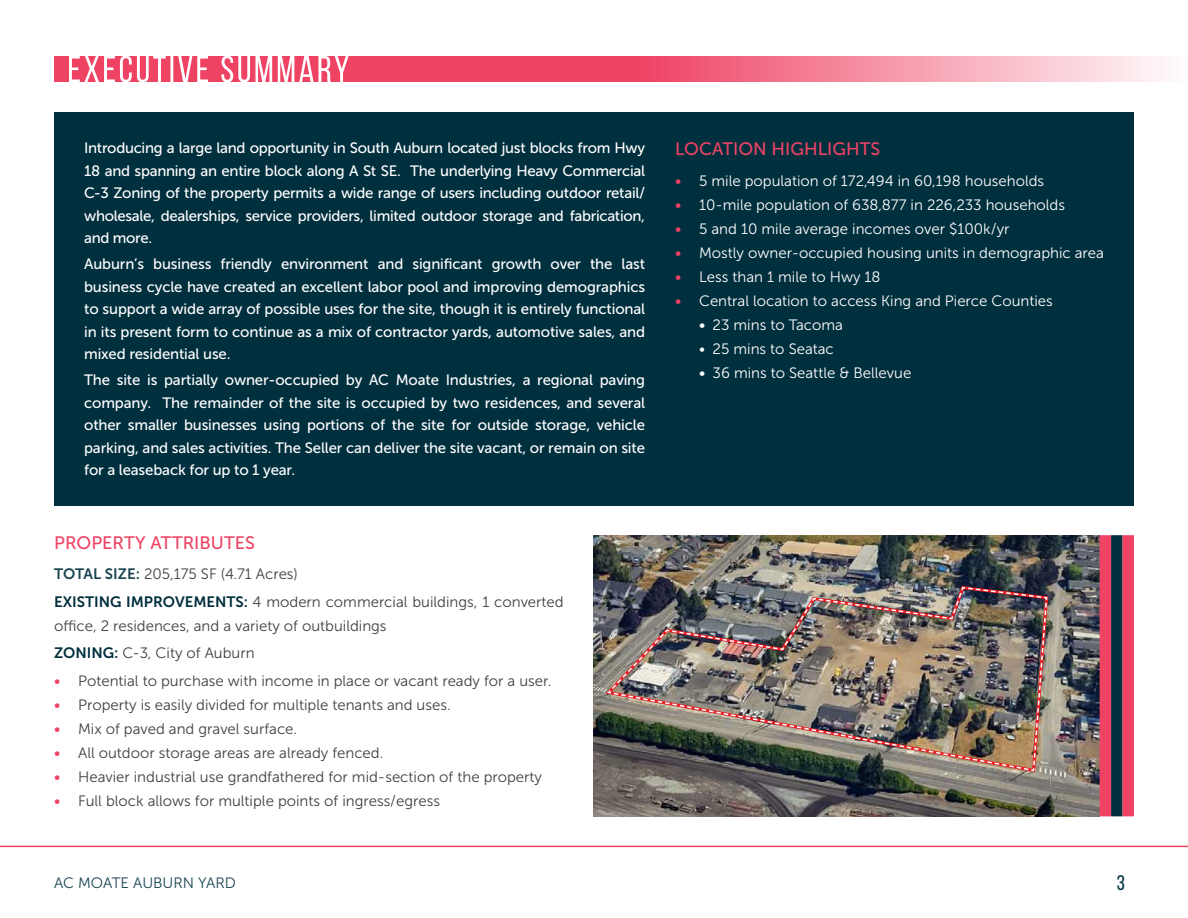
<style>
.page{position:relative;width:1188px;height:918px;background:#fff}
.page>*{position:absolute;margin:0;border:0;box-sizing:border-box;transform-origin:0 0}
.t1{font:21px "Bebas Neue";color:#002f3e}
.t2{font:18px "Museo Sans 500";color:#ef4364}
.t3{font:15px/22.5px "Museo Sans 500";letter-spacing:-.01em;color:#fff;text-align:justify}
.t4{font:15px/27.5px "Museo Sans 300";color:#414042}
.t5{font:15px "Museo Sans 300";color:#fff}
.t6{font:15px "Museo Sans 300";color:#1a4451}
.s1{font-family:"Museo Sans 700";color:#1a4451}
.s2{font-family:"Museo Sans 700";color:#002f3e}
.s3{font-family:"Museo Sans 500";color:#ef4364}
.s4{font-family:"Museo Sans 500"}
</style>
<div class="page">
<hr style="left:0;top:846px;width:1188px;height:1px;background:#ef4364">
<svg style="left:54px;top:56px;width:1109px;height:26px;background:#f37a92"></svg>
<svg style="left:69px;top:56px;width:280px;height:26px"></svg>
<div style="left:54px;top:112px;width:1080px;height:393px;background:#002f3e"></div>
<img style="left:594px;top:535px;width:506px;height:281px">
<svg style="left:1100px;top:535px;width:34px;height:281px;background:#a43f5a"></svg>
<img style="left:604px;top:584px;width:446px;height:190px">
<img style="left:606px;top:586px;width:442px;height:186px">
<p class="t3" style="left:84px;top:137px;width:563px">Introducing a large land opportunity in South Auburn located just blocks from Hwy 18 and spanning an entire block along A St SE. The underlying Heavy Commercial C-3 Zoning of the property permits a wide range of users including outdoor retail/ wholesale, dealerships, service providers, limited outdoor storage and fabrication, and more.</p>
<p class="t3" style="left:84px;top:253px;width:563px">Auburn’s business friendly environment and significant growth over the last business cycle have created an excellent labor pool and improving demographics to support a wide array of possible uses for the site, though it is entirely functional in its present form to continue as a mix of contractor yards, automotive sales, and mixed residential use.</p>
<p class="t3" style="left:84px;top:369px;width:563px">The site is partially owner-occupied by AC Moate Industries, a regional paving company. The remainder of the site is occupied by two residences, and several other smaller businesses using portions of the site for outside storage, vehicle parking, and sales activities. The Seller can deliver the site vacant, or remain on site for a leaseback for up to 1 year.</p>
<p class="t2" style="left:54px;top:533px;width:202px">PROPERTY ATTRIBUTES</p>
<p class="t4" style="left:54px;top:561px;width:511px"><span class="s1">TOTAL SIZE:</span> 205,175 SF (4.71 Acres)<br><span class="s2">EXISTING IMPROVEMENTS:</span> 4 modern commercial buildings, 1 converted</p>
<p class="t4" style="left:54px;top:612px;width:334px">office, 2 residences, and a variety of outbuildings<br><span class="s2">ZONING:</span> C-3, City of Auburn</p>
<p class="t4" style="left:54px;top:667px;width:499px"><span class="s3">•</span> Potential to purchase with income in place or vacant ready for a user.</p>
<p class="t4" style="left:54px;top:691px;width:398px"><span class="s3">•</span> Property is easily divided for multiple tenants and uses.</p>
<p class="t4" style="left:54px;top:715px;width:245px"><span class="s3">•</span> Mix of paved and gravel surface.</p>
<p class="t4" style="left:54px;top:739px;width:331px"><span class="s3">•</span> All outdoor storage areas are already fenced.</p>
<p class="t4" style="left:54px;top:763px;width:489px"><span class="s3">•</span> Heavier industrial use grandfathered for mid-section of the property</p>
<p class="t4" style="left:54px;top:787px;width:387px"><span class="s3">•</span> Full block allows for multiple points of ingress/egress</p>
<p class="t2" style="left:675px;top:139px;width:207px">LOCATION HIGHLIGHTS</p>
<p class="t5" style="left:675px;top:173px;width:371px"><span class="s3">•</span> 5 mile population of 172,494 in 60,198 households</p>
<p class="t5" style="left:675px;top:197px;width:392px"><span class="s3">•</span> 10-mile population of 638,877 in 226,233 households</p>
<p class="t5" style="left:675px;top:221px;width:336px"><span class="s3">•</span> 5 and 10 mile average incomes over $100k/yr</p>
<p class="t5" style="left:675px;top:245px;width:430px"><span class="s3">•</span> Mostly owner-occupied housing units in demographic area</p>
<p class="t5" style="left:675px;top:269px;width:207px"><span class="s3">•</span> Less than 1 mile to Hwy 18</p>
<p class="t5" style="left:675px;top:293px;width:379px"><span class="s3">•</span> Central location to access King and Pierce Counties</p>
<p class="t5" style="left:699px;top:317px;width:145px"><span class="s4">•</span> 23 mins to Tacoma</p>
<p class="t5" style="left:699px;top:341px;width:136px">• 25 mins to Seatac</p>
<p class="t5" style="left:699px;top:365px;width:214px"><span class="s4">•</span> 36 mins to Seattle &amp; Bellevue</p>
<p class="t6" style="left:54px;top:875px;width:183px">AC MOATE AUBURN YARD</p>
<h1 class="t1" style="left:1117px;top:871px;width:10px">3</h1>
</div>
